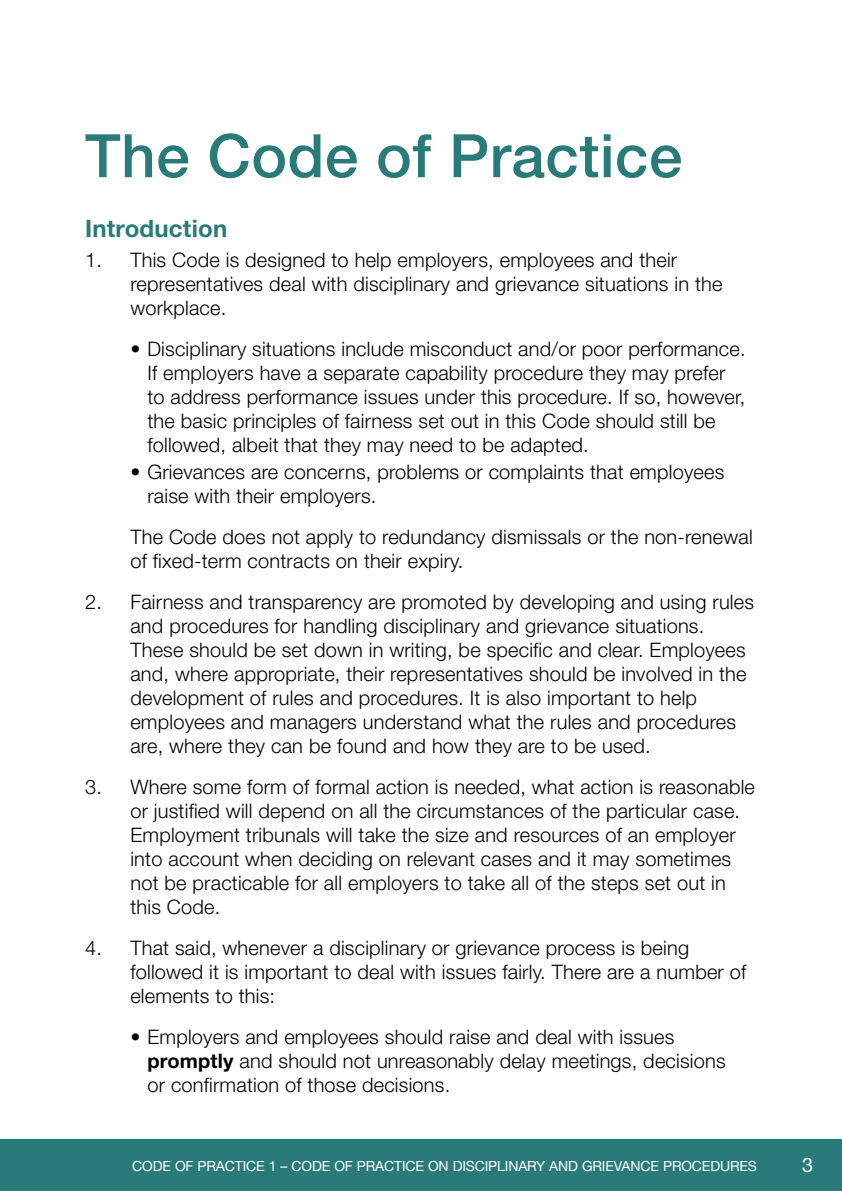
<style>
.page{position:relative;width:842px;height:1191px;background:#fff}
.page>*{position:absolute;margin:0;border:0;box-sizing:border-box;transform-origin:0 0}
.Section_headings{font:500 60px "Helvetica Neue";letter-spacing:.01em;color:#287b78}
.Heading_A{font:700 24px "Helvetica Neue";letter-spacing:.01em;color:#287b78}
.Body_Copy{font:300 20px/24px "Helvetica Neue";letter-spacing:.01em;color:#000}
.t1{font:20px "Helvetica Neue";color:#fff}
.t2{font:14px "Helvetica Neue";letter-spacing:-.01em;color:#fff}
.s1{font-weight:700}
</style>
<div class="page">
<div style="left:0;top:1140px;width:842px;height:51px;background:#287b78"></div>
<p class="Section_headings" style="left:85px;top:120px;width:599px">The Code of Practice</p>
<p class="Heading_A" style="left:85px;top:214px;width:144px">Introduction</p>
<p class="Body_Copy" style="left:130px;top:247px;width:594px;text-indent:-45px">1. This Code is designed to help employers, employees and their representatives deal with disciplinary and grievance situations in the workplace.</p>
<p class="Body_Copy" style="left:147px;top:336px;width:600px;text-indent:-17px">• Disciplinary situations include misconduct and/or poor performance.<br>If employers have a separate capability procedure they may prefer to address performance issues under this procedure. If so, however, the basic principles of fairness set out in this Code should still be followed, albeit that they may need to be adapted.</p>
<p class="Body_Copy" style="left:147px;top:459px;width:578px;text-indent:-17px">• Grievances are concerns, problems or complaints that employees raise with their employers.</p>
<p class="Body_Copy" style="left:130px;top:524px;width:624px">The Code does not apply to redundancy dismissals or the non-renewal of fixed-term contracts on their expiry.</p>
<p class="Body_Copy" style="left:130px;top:589px;width:625px;text-indent:-45px">2. Fairness and transparency are promoted by developing and using rules and procedures for handling disciplinary and grievance situations.<br>These should be set down in writing, be specific and clear. Employees and, where appropriate, their representatives should be involved in the development of rules and procedures. It is also important to help employees and managers understand what the rules and procedures are, where they can be found and how they are to be used.</p>
<p class="Body_Copy" style="left:130px;top:774px;width:626px;text-indent:-45px">3. Where some form of formal action is needed, what action is reasonable or justified will depend on all the circumstances of the particular case.<br>Employment tribunals will take the size and resources of an employer into account when deciding on relevant cases and it may sometimes not be practicable for all employers to take all of the steps set out in this Code.</p>
<p class="Body_Copy" style="left:130px;top:935px;width:617px;text-indent:-45px">4. That said, whenever a disciplinary or grievance process is being followed it is important to deal with issues fairly. There are a number of elements to this:</p>
<p class="Body_Copy" style="left:147px;top:1024px;width:580px;text-indent:-17px">• Employers and employees should raise and deal with issues <span class="s1">promptly</span> and should not unreasonably delay meetings, decisions or confirmation of those decisions.</p>
<p class="t2" style="left:132px;top:1157px;width:626px">CODE OF PRACTICE 1 – CODE OF PRACTICE ON DISCIPLINARY AND GRIEVANCE PROCEDURES</p>
<p class="t1" style="left:802px;top:1153px;width:13px">3</p>
</div>
